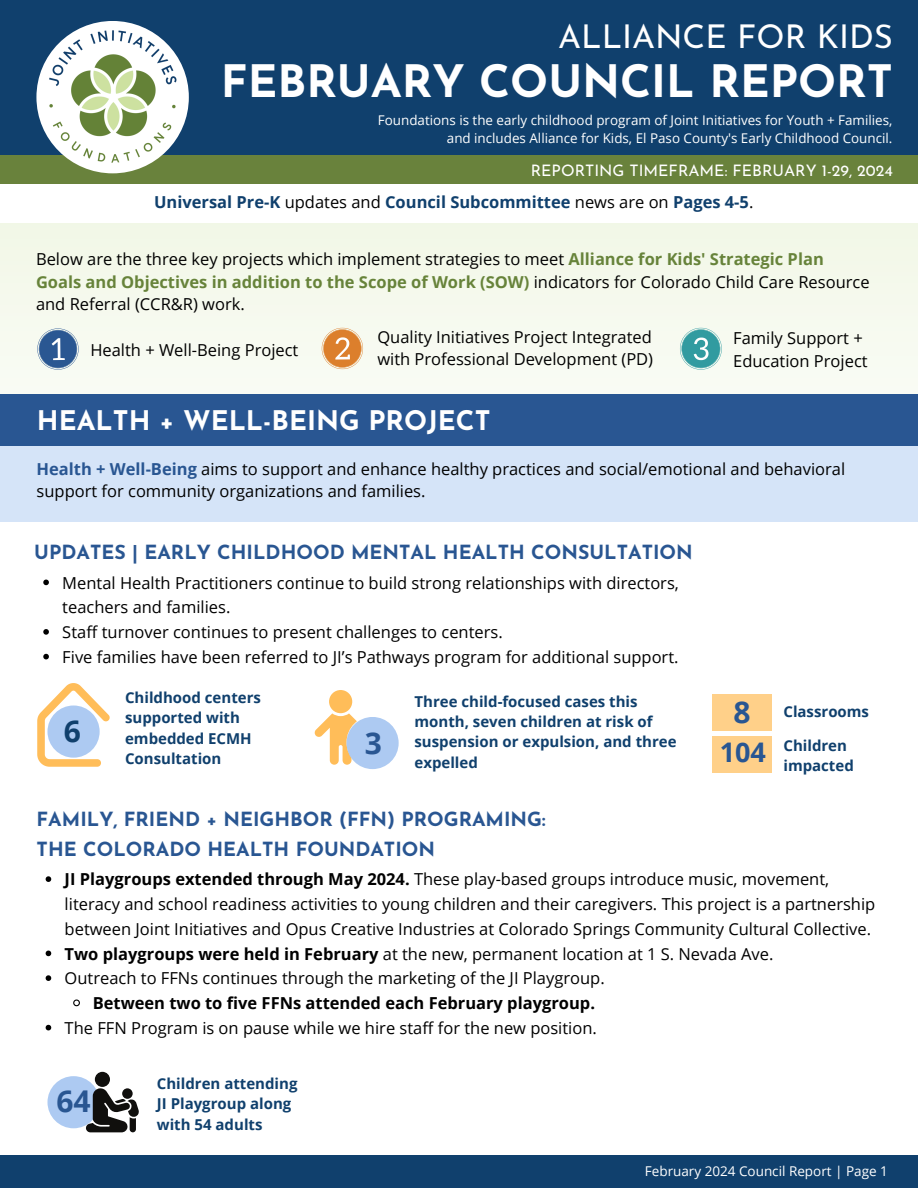
<style>
.page{position:relative;width:918px;height:1188px;background:#fff}
.page>*{position:absolute;margin:0;border:0;box-sizing:border-box;transform-origin:0 0}
.t1{font:700 44.7px "Josefin Sans";color:#fff}
.t2{font:32.85px "Josefin Sans";color:#fff}
.t3{font:700 30px "Open Sans";color:#295692}
.t4{font:700 30px "Open Sans";color:#10406d}
.t5{font:700 27px "Josefin Sans";color:#fff}
.t6{font:700 27px "Open Sans";color:#295692}
.t7{font:700 19.5px/30.3px "Josefin Sans";color:#295692}
.t8{font:16.5px/24.8px "Open Sans";color:#000}
.t9{font:700 16.5px "Open Sans";color:#10406d}
.t10{font:700 16.5px "Open Sans";color:#000}
.t11{font:15.9px "Josefin Sans";color:#fff}
.t12{font:700 15px/20.2px "Open Sans";color:#10406d}
.t13{font:13.5px "Open Sans";color:#fff}
.t14{font:13.35px/17.9px "Open Sans";color:#fff;text-align:right}
.s1{font-weight:400;color:#000}
.s2{font-weight:700;color:#67833a}
.s3{font-weight:700;color:#295692}
.s4{font-weight:700}
</style>
<div class="page">
<div style="left:0;top:155px;width:918px;height:29px;background:#69823c"></div>
<div style="left:0;top:0;width:918px;height:155px;background:#10406d"></div>
<div style="left:0;top:1156px;width:918px;height:32px;background:#10406d"></div>
<div style="left:36px;top:21px;width:153px;height:152px;background:#fff;border-radius:50%"></div>
<img style="left:43px;top:24px;width:140px;height:146px">
<div style="left:0;top:223px;width:918px;height:221px;background:#f6f9ee"></div>
<svg style="left:37px;top:328px;width:42px;height:42px"></svg>
<svg style="left:322px;top:328px;width:41px;height:41px"></svg>
<svg style="left:680px;top:328px;width:41px;height:41px"></svg>
<div style="left:1px;top:394px;width:917px;height:128px;background:#d5e4f8"></div>
<div style="left:0;top:394px;width:918px;height:52px;background:#295692"></div>
<svg style="left:46px;top:876px;width:5px;height:6px"></svg>
<svg style="left:46px;top:951px;width:5px;height:5px"></svg>
<svg style="left:46px;top:975px;width:5px;height:6px"></svg>
<svg style="left:73px;top:999px;width:7px;height:8px"></svg>
<svg style="left:46px;top:1025px;width:5px;height:5px"></svg>
<svg style="left:43px;top:580px;width:6px;height:5px"></svg>
<svg style="left:43px;top:629px;width:6px;height:6px"></svg>
<svg style="left:43px;top:654px;width:6px;height:5px"></svg>
<div style="left:47px;top:1076px;width:53px;height:52px;background:#adcaf2;border-radius:50%"></div>
<svg style="left:86px;top:1072px;width:53px;height:60px"></svg>
<svg style="left:37px;top:683px;width:73px;height:83px"></svg>
<div style="left:329px;top:690px;width:23px;height:23px;background:#ffbd59;border-radius:50%"></div>
<svg style="left:314px;top:713px;width:43px;height:51px"></svg>
<svg style="left:346px;top:716px;width:54px;height:53px"></svg>
<div style="left:346px;top:717px;width:53px;height:52px;background:#adcaf2;border-radius:50%"></div>
<div style="left:712px;top:694px;width:60px;height:37px;background:#ffd089"></div>
<div style="left:712px;top:736px;width:60px;height:36px;background:#ffd089"></div>
<p class="t2" style="left:558px;top:24px;width:336px">ALLIANCE FOR KIDS</p>
<p class="t1" style="left:221px;top:63px;width:674px">FEBRUARY COUNCIL REPORT</p>
<p class="t14" style="left:378px;top:111px;width:516px">Foundations is the early childhood program of Joint Initiatives for Youth + Families, and includes Alliance for Kids, El Paso County's Early Childhood Council.</p>
<h6 class="t11" style="left:531px;top:164px;width:364px">REPORTING TIMEFRAME: FEBRUARY 1-29, 2024</h6>
<p class="t9" style="left:154px;top:191px;width:601px">Universal Pre-K <span class="s1">updates and</span> Council Subcommittee <span class="s1">news are on</span> Pages 4-5<span class="s1">.</span></p>
<h1 class="t8" style="left:36px;top:247px;width:835px;line-height:22.5px">Below are the three key projects which implement strategies to meet <span class="s2">Alliance for Kids' Strategic Plan<br>Goals and Objectives in addition to the Scope of Work (SOW)</span> indicators for Colorado Child Care Resource and Referral (CCR&amp;R) work.</h1>
<p class="t8" style="left:90px;top:337px;width:210px">Health + Well-Being Project</p>
<p class="t8" style="left:377px;top:325px;width:277px;line-height:22.5px">Quality Initiatives Project Integrated with Professional Development (PD)</p>
<p class="t8" style="left:733px;top:327px;width:136px;line-height:22.5px">Family Support +<br>Education Project</p>
<p class="t5" style="left:37px;top:410px;width:455px">HEALTH + WELL-BEING PROJECT</p>
<p class="t8" style="left:37px;top:457px;width:810px;line-height:22.5px"><span class="s3">Health + Well-Being</span> aims to support and enhance healthy practices and social/emotional and behavioral support for community organizations and families.</p>
<p class="t7" style="left:34px;top:539px;width:660px">UPDATES | EARLY CHILDHOOD MENTAL HEALTH CONSULTATION</p>
<p class="t8" style="left:62px;top:570px;width:618px">Mental Health Practitioners continue to build strong relationships with directors, teachers and families.<br>Staff turnover continues to present challenges to centers.<br>Five families have been referred to JI’s Pathways program for additional support.</p>
<p class="t4" style="left:64px;top:710px;width:19px">6</p>
<p class="t12" style="left:125px;top:687px;width:137px">Childhood centers supported with embedded ECMH<br>Consultation</p>
<p class="t12" style="left:415px;top:691px;width:264px">Three child-focused cases this month, seven children at risk of suspension or expulsion, and three expelled</p>
<p class="t3" style="left:734px;top:691px;width:19px">8</p>
<h3 class="t3" style="left:365px;top:722px;width:19px">3</h3>
<p class="t6" style="left:720px;top:733px;width:48px">104</p>
<p class="t12" style="left:783px;top:701px;width:87px">Classrooms</p>
<p class="t12" style="left:783px;top:735px;width:72px">Children impacted</p>
<p class="t7" style="left:37px;top:806px;width:511px">FAMILY, FRIEND + NEIGHBOR (FFN) PROGRAMING:<br>THE COLORADO HEALTH FOUNDATION</p>
<p class="t8" style="left:65px;top:867px;width:812px"><span class="s4">JI Playgroups extended through May 2024.</span> These play-based groups introduce music, movement, literacy and school readiness activities to young children and their caregivers. This project is a partnership between Joint Initiatives and Opus Creative Industries at Colorado Springs Community Cultural Collective.<br><span class="s4">Two playgroups were held in February</span> at the new, permanent location at 1 S. Nevada Ave.<br>Outreach to FFNs continues through the marketing of the JI Playgroup.</p>
<p class="t10" style="left:93px;top:991px;width:504px">Between two to five FFNs attended each February playgroup.</p>
<p class="t8" style="left:65px;top:1015px;width:534px">The FFN Program is on pause while we hire staff for the new position.</p>
<p class="t3" style="left:56px;top:1080px;width:36px">64</p>
<p class="t12" style="left:157px;top:1073px;width:142px">Children attending<br>JI Playgroup along with 54 adults</p>
<p class="t13" style="left:645px;top:1162px;width:244px">February 2024 Council Report | Page 1</p>
</div>
